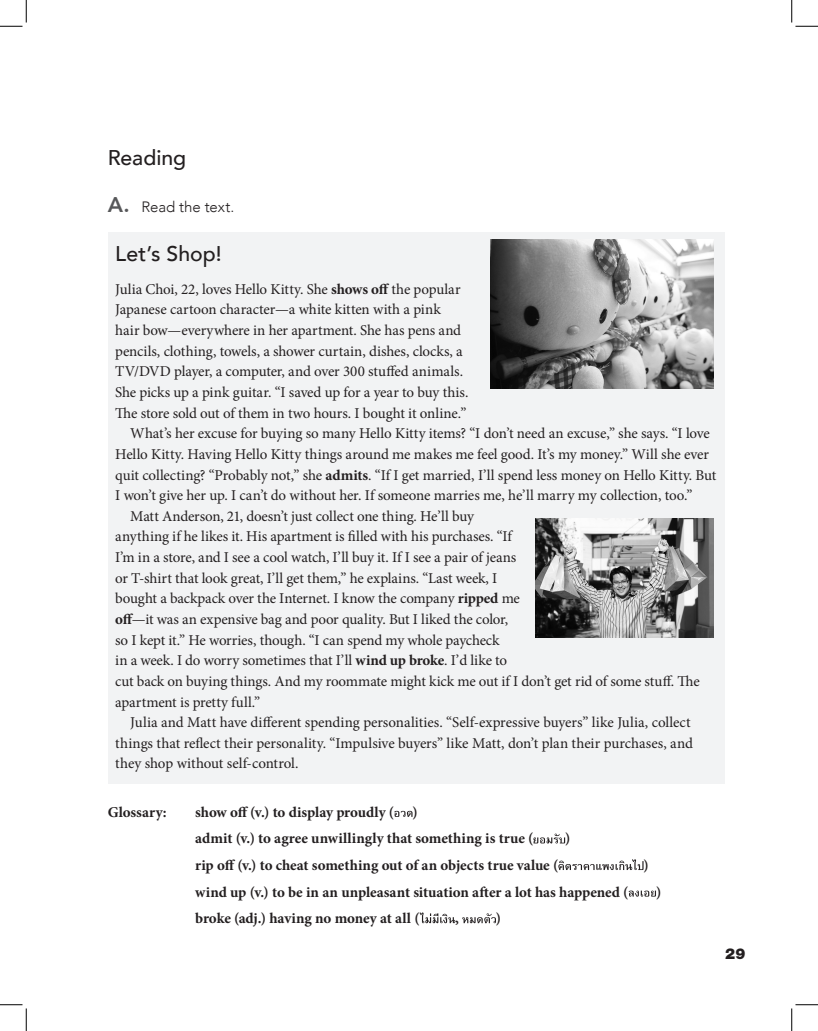
<style>
.page{position:relative;width:818px;height:1031px;background:#fff}
.page>*{position:absolute;margin:0;border:0;box-sizing:border-box;transform-origin:0 0}
._02_Grammar_N{font:500 21.25px "Avenir";color:#231f20}
.PG2_MainBasal{font:15px/20.6px "Minion Pro";letter-spacing:-.01em;color:#231f20}
.PG2_MainBasal-2{font:700 15px "Minion Pro";letter-spacing:-.005em;color:#231f20}
._04_Read_tha_Text_โจ{font:300 15px "Avenir";letter-spacing:-.005em;color:#231f20}
.t1{font:900 15px "Helvetica Neue LT Std";color:#231f20}
.s1{font-weight:800;font-size:21.25px;color:#57585a}
.s2{font-weight:700}
</style>
<div class="page">
<div style="left:108px;top:232px;width:616px;height:551px;background:#f2f3f4"></div>
<img style="left:491px;top:239px;width:222px;height:149px">
<img style="left:535px;top:518px;width:179px;height:119px">
<svg style="left:394px;top:810px;width:18px;height:6px"></svg>
<svg style="left:533px;top:833px;width:32px;height:10px"></svg>
<svg style="left:558px;top:859px;width:85px;height:11px"></svg>
<svg style="left:628px;top:890px;width:28px;height:6px"></svg>
<svg style="left:420px;top:912px;width:35px;height:11px"></svg>
<svg style="left:462px;top:913px;width:34px;height:10px"></svg>
<svg style="left:0;top:0;width:27px;height:27px"></svg>
<svg style="left:0;top:1004px;width:27px;height:26px"></svg>
<svg style="left:791px;top:0;width:27px;height:27px"></svg>
<svg style="left:791px;top:1004px;width:27px;height:26px"></svg>
<p class="_02_Grammar_N" style="left:108px;top:139px;width:80px">Reading</p>
<p class="_04_Read_tha_Text_โจ" style="left:108px;top:198px;width:128px"><span class="s1">A.</span> Read the text.</p>
<p class="_02_Grammar_N" style="left:115px;top:235px;width:108px">Let’s Shop!</p>
<p class="PG2_MainBasal" style="left:115px;top:279px;width:355px">Julia Choi, 22, loves Hello Kitty. She <span class="s2">shows off</span> the popular Japanese cartoon character—a white kitten with a pink hair bow—everywhere in her apartment. She has pens and pencils, clothing, towels, a shower curtain, dishes, clocks, a TV/DVD player, a computer, and over 300 stuffed animals.<br>She picks up a pink guitar. “I saved up for a year to buy this.<br>The store sold out of them in two hours. I bought it online.”</p>
<p class="PG2_MainBasal" style="left:115px;top:423px;width:603px;text-indent:15px">What’s her excuse for buying so many Hello Kitty items? “I don’t need an excuse,” she says. “I love Hello Kitty. Having Hello Kitty things around me makes me feel good. It’s my money.” Will she ever quit collecting? “Probably not,” she <span class="s2">admits</span>. “If I get married, I’ll spend less money on Hello Kitty. But I won’t give her up. I can’t do without her. If someone marries me, he’ll marry my collection, too.”</p>
<p class="PG2_MainBasal" style="left:115px;top:506px;width:586px;text-indent:15px">Matt Anderson, 21, doesn’t just collect one thing. He’ll buy<br>anything if he likes it. His apartment is filled with his purchases. “If<br>I’m in a store, and I see a cool watch, I’ll buy it. If I see a pair of jeans<br>or T-shirt that look great, I’ll get them,” he explains. “Last week, I<br>bought a backpack over the Internet. I know the company <span class="s2">ripped</span> me<br><span class="s2">off</span>—it was an expensive bag and poor quality. But I liked the color,<br>so I kept it.” He worries, though. “I can spend my whole paycheck<br>in a week. I do worry sometimes that I’ll <span class="s2">wind up broke</span>. I’d like to<br>cut back on buying things. And my roommate might kick me out if I don’t get rid of some stuff. The apartment is pretty full.”</p>
<p class="PG2_MainBasal" style="left:115px;top:712px;width:579px;text-indent:15px">Julia and Matt have different spending personalities. “Self-expressive buyers” like Julia, collect things that reflect their personality. “Impulsive buyers” like Matt, don’t plan their purchases, and they shop without self-control.</p>
<p class="PG2_MainBasal-2" style="left:108px;top:801px;width:60px">Glossary:</p>
<p class="PG2_MainBasal-2" style="left:195px;top:801px;width:224px">show off (v.) to display proudly ( )</p>
<p class="PG2_MainBasal-2" style="left:195px;top:828px;width:340px">admit (v.) to agree unwillingly that something is true (</p>
<p class="PG2_MainBasal-2" style="left:565px;top:828px;width:7px">)</p>
<p class="PG2_MainBasal-2" style="left:195px;top:854px;width:365px">rip off (v.) to cheat something out of an objects true value (</p>
<p class="PG2_MainBasal-2" style="left:643px;top:854px;width:7px">)</p>
<p class="PG2_MainBasal-2" style="left:195px;top:881px;width:435px">wind up (v.) to be in an unpleasant situation after a lot has happened (</p>
<p class="PG2_MainBasal-2" style="left:656px;top:881px;width:7px">)</p>
<p class="PG2_MainBasal-2" style="left:195px;top:907px;width:226px">broke (adj.) having no money at all (</p>
<p class="PG2_MainBasal-2" style="left:455px;top:907px;width:5px">,</p>
<p class="PG2_MainBasal-2" style="left:496px;top:907px;width:7px">)</p>
<p class="t1" style="left:725px;top:944px;width:22px">29</p>
</div>
